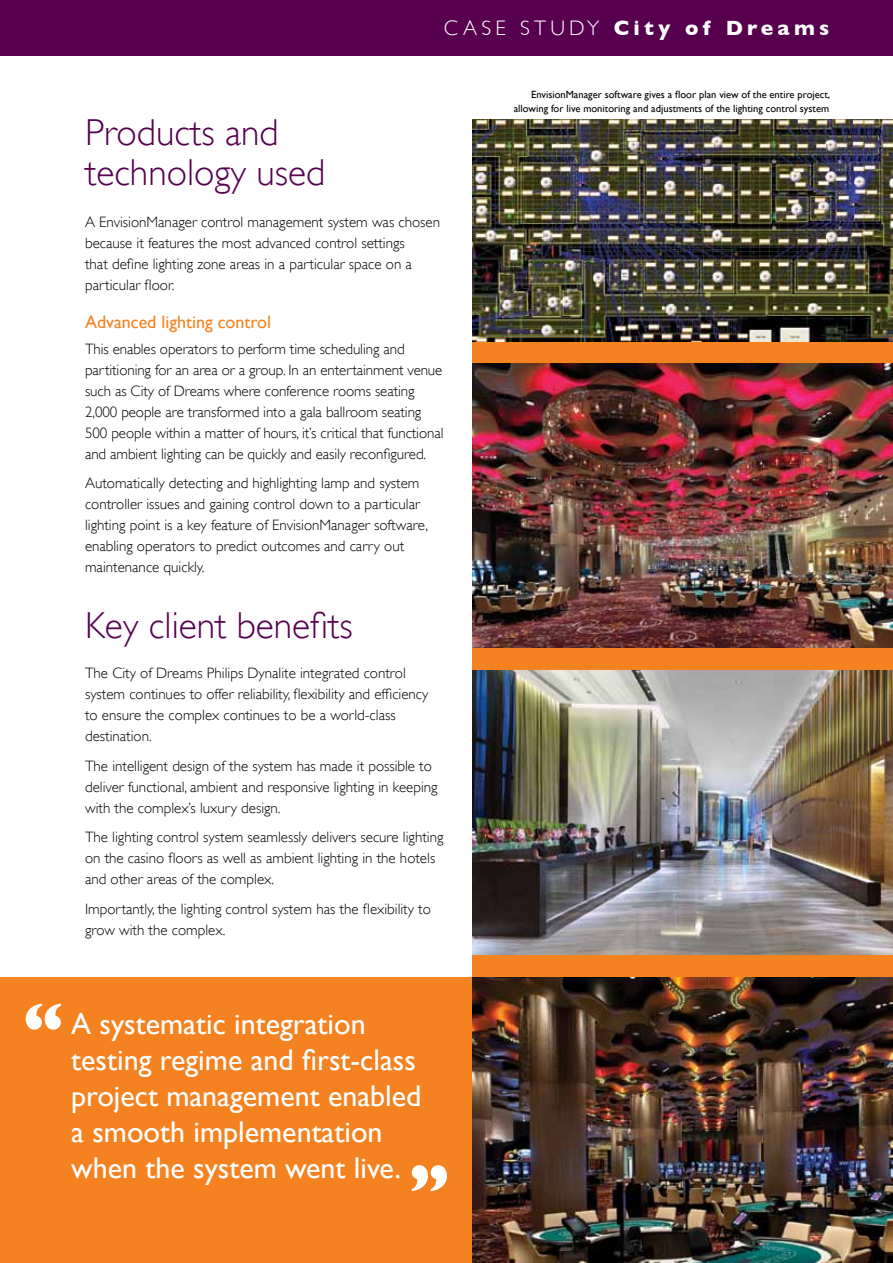
<style>
.page{position:relative;width:893px;height:1263px;background:#fff}
.page>*{position:absolute;margin:0;border:0;box-sizing:border-box;transform-origin:0 0}
.t1{font:700 70.5px "Gill Sans";color:#fff}
.t2{font:300 37.5px/40.5px "Gill Sans";color:#56004e}
.t3{font:30px/36px "Gill Sans";color:#fff}
.t4{font:700 21px "Gill Sans";letter-spacing:.2em;color:#fff}
.t5{font:18px "Gill Sans";color:#f58220}
.t6{font:300 15px/21px "Gill Sans";color:#000}
.t7{font:10.5px/13.5px "Gill Sans";color:#000;text-align:right}
.s1{font-weight:300}
</style>
<div class="page">
<img style="left:472px;top:670px;width:421px;height:286px">
<div style="left:0;top:977px;width:472px;height:286px;background:#f58220"></div>
<div style="left:0;top:0;width:893px;height:55px;background:#56004e"></div>
<img style="left:472px;top:362px;width:421px;height:286px">
<div style="left:472px;top:341px;width:421px;height:21px;background:#f58220"></div>
<div style="left:472px;top:648px;width:421px;height:22px;background:#f58220"></div>
<div style="left:472px;top:956px;width:421px;height:21px;background:#f58220"></div>
<img style="left:472px;top:977px;width:421px;height:286px">
<img style="left:472px;top:119px;width:421px;height:222px">
<h3 class="t4" style="left:444px;top:16px;width:387px"><span class="s1">CASE STUDY</span> City of Dreams</h3>
<h2 class="t2" style="left:85px;top:112px;width:242px">Products and technology used</h2>
<p class="t6" style="left:85px;top:212px;width:357px">A EnvisionManager control management system was chosen because it features the most advanced control settings<br>that define lighting zone areas in a particular space on a particular floor.</p>
<p class="t5" style="left:85px;top:312px;width:187px">Advanced lighting control</p>
<p class="t6" style="left:85px;top:338px;width:360px">This enables operators to perform time scheduling and partitioning for an area or a group. In an entertainment venue such as City of Dreams where conference rooms seating 2,000 people are transformed into a gala ballroom seating 500 people within a matter of hours, it’s critical that functional and ambient lighting can be quickly and easily reconfigured.</p>
<p class="t6" style="left:85px;top:472px;width:344px">Automatically detecting and highlighting lamp and system controller issues and gaining control down to a particular lighting point is a key feature of EnvisionManager software, enabling operators to predict outcomes and carry out maintenance quickly.</p>
<h2 class="t2" style="left:85px;top:605px;width:269px">Key client benefits</h2>
<p class="t6" style="left:85px;top:662px;width:345px">The City of Dreams Philips Dynalite integrated control system continues to offer reliability, flexibility and efficiency to ensure the complex continues to be a world-class destination.</p>
<p class="t6" style="left:85px;top:755px;width:354px">The intelligent design of the system has made it possible to deliver functional, ambient and responsive lighting in keeping with the complex’s luxury design.</p>
<p class="t6" style="left:85px;top:826px;width:360px">The lighting control system seamlessly delivers secure lighting on the casino floors as well as ambient lighting in the hotels and other areas of the complex.</p>
<p class="t6" style="left:85px;top:898px;width:347px">Importantly, the lighting control system has the flexibility to grow with the complex.</p>
<p class="t7" style="left:514px;top:88px;width:318px">EnvisionManager software gives a floor plan view of the entire project, allowing for live monitoring and adjustments of the lighting control system</p>
<h1 class="t1" style="left:23px;top:987px;width:41px">“</h1>
<h3 class="t3" style="left:71px;top:1006px;width:352px">A systematic integration testing regime and first-class project management enabled a smooth implementation when the system went live.</h3>
<h1 class="t1" style="left:410px;top:1148px;width:41px">”</h1>
</div>
